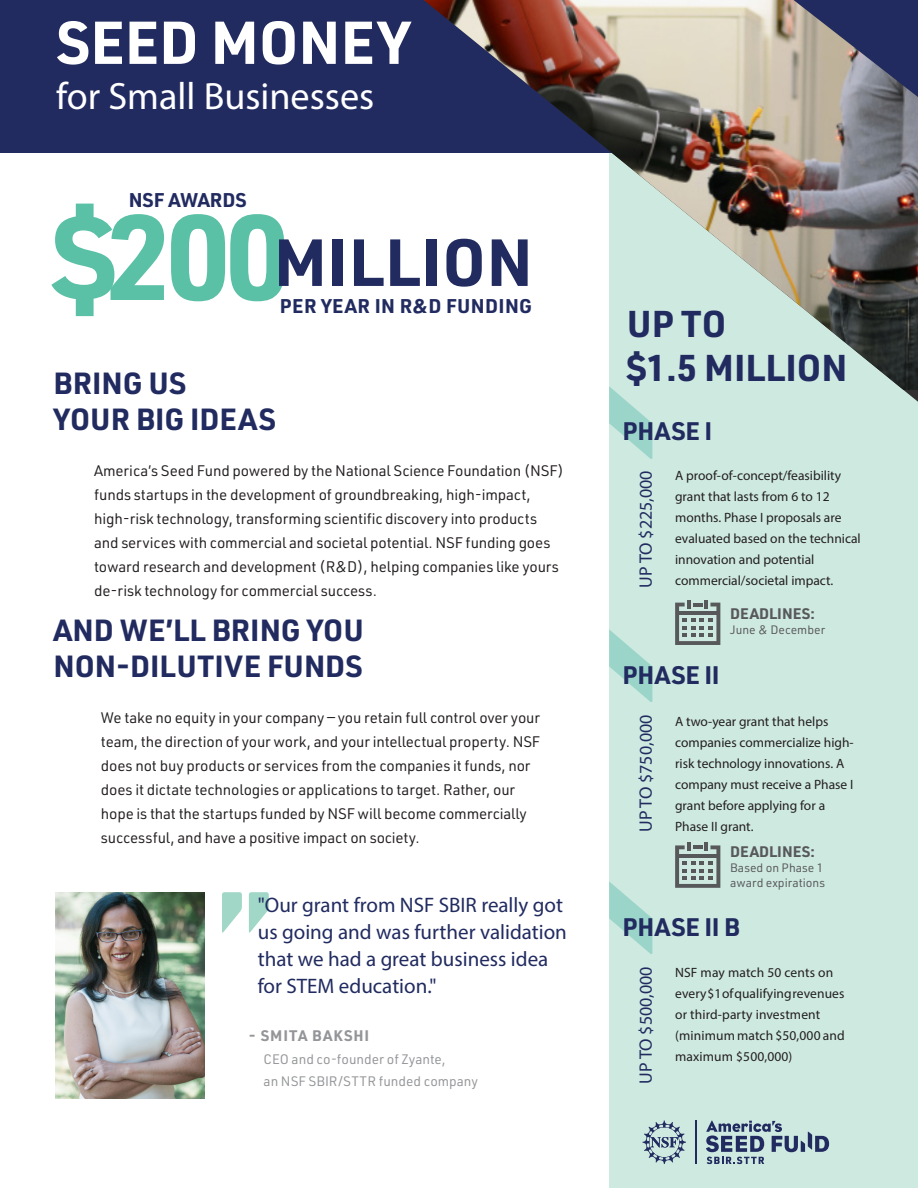
<style>
.page{position:relative;width:918px;height:1188px;background:#fff}
.page>*{position:absolute;margin:0;border:0;box-sizing:border-box;transform-origin:0 0}
.t1{font:700 118.5px "URWDIN";color:#5ac1a6}
.t2{font:700 65.1px "URWDIN";letter-spacing:.01em;color:#212b60}
.t3{font:700 59.25px "URWDIN";color:#fff}
.t4{font:38.25px "Myriad Pro";color:#fff}
.t5{font:700 36.6px "URWDIN";color:#212b60}
.t6{font:700 30px/36px "URWDIN";color:#212b60}
.t7{font:700 24.9px "URWDIN";color:#212b60}
.t8{font:21px/27px "Myriad Pro";color:#212b60}
.t9{font:700 19.5px "URWDIN";letter-spacing:.02em;color:#212b60}
.t10{font:700 19.5px "URWDIN";color:#212b60}
.t11{font:18px "Myriad Pro";color:#212b60}
.t12{font:15px/24px "URWDIN";letter-spacing:-.01em;color:#231f20}
.t13{font:700 15px "URWDIN";color:#57585a}
.t14{font:700 15px "URWDIN";letter-spacing:.06em;color:#939598}
.t15{font:13.5px/21px "Myriad Pro";color:#231f20}
.t16{font:13.5px "URWDIN";color:#939598}
.t17{font:12px/15px "URWDIN";color:#57585a}
</style>
<div class="page">
<div style="left:609px;top:0;width:309px;height:1188px;background:#cee9e0"></div>
<svg style="left:675px;top:843px;width:45px;height:45px"></svg>
<svg style="left:222px;top:892px;width:20px;height:41px"></svg>
<svg style="left:249px;top:892px;width:20px;height:41px"></svg>
<svg style="left:675px;top:600px;width:45px;height:45px"></svg>
<div style="left:0;top:0;width:918px;height:152px;background:#212b60"></div>
<img style="left:424px;top:0;width:494px;height:390px">
<img style="left:55px;top:892px;width:150px;height:206px">
<svg style="left:609px;top:386px;width:43px;height:73px"></svg>
<svg style="left:609px;top:629px;width:43px;height:73px"></svg>
<svg style="left:609px;top:881px;width:43px;height:73px"></svg>
<svg style="left:706px;top:1120px;width:123px;height:44px"></svg>
<hr style="left:695px;top:1120px;width:1px;height:44px;background:#212b60">
<svg style="left:643px;top:1121px;width:43px;height:43px"></svg>
<p class="t3" style="left:56px;top:2px;width:355px">SEED MONEY</p>
<p class="t4" style="left:56px;top:72px;width:319px">for Small Businesses</p>
<p class="t10" style="left:129px;top:187px;width:120px">NSF AWARDS</p>
<p class="t1" style="left:52px;top:176px;width:238px">$200</p>
<p class="t2" style="left:274px;top:218px;width:260px">MILLION</p>
<p class="t9" style="left:280px;top:293px;width:254px">PER YEAR IN R&amp;D FUNDING</p>
<p class="t6" style="left:54px;top:364px;width:134px">BRING US</p>
<p class="t6" style="left:54px;top:400px;width:224px">YOUR BIG IDEAS</p>
<p class="t12" style="left:94px;top:458px;width:471px">America’s Seed Fund powered by the National Science Foundation (NSF) funds startups in the development of groundbreaking, high-impact, high-risk technology, transforming scientific discovery into products and services with commercial and societal potential. NSF funding goes toward research and development (R&amp;D), helping companies like yours de-risk technology for commercial success.</p>
<p class="t6" style="left:54px;top:611px;width:312px">AND WE’LL BRING YOU<br>NON-DILUTIVE FUNDS</p>
<p class="t12" style="left:101px;top:705px;width:441px">We take no equity in your company — you retain full control over your team, the direction of your work, and your intellectual property. NSF does not buy products or services from the companies it funds, nor does it dictate technologies or applications to target. Rather, our hope is that the startups funded by NSF will become commercially successful, and have a positive impact on society.</p>
<p class="t8" style="left:258px;top:891px;width:311px">"Our grant from NSF SBIR really got us going and was further validation that we had a great business idea for STEM education."</p>
<p class="t14" style="left:249px;top:1025px;width:122px">- SMITA BAKSHI</p>
<p class="t16" style="left:264px;top:1050px;width:184px">CEO and co-founder of Zyante,</p>
<p class="t16" style="left:264px;top:1072px;width:216px">an NSF SBIR/STTR funded company</p>
<p class="t5" style="left:627px;top:299px;width:101px">UP TO</p>
<p class="t5" style="left:627px;top:343px;width:222px">$1.5 MILLION</p>
<p class="t7" style="left:622px;top:414px;width:91px">PHASE I</p>
<p class="t11" style="left:635px;top:588px;width:119px;rotate:-90deg">UP TO $225,000</p>
<p class="t15" style="left:675px;top:465px;width:187px">A proof-of-concept/feasibility grant that lasts from 6 to 12 months. Phase I proposals are evaluated based on the technical innovation and potential commercial/societal impact.</p>
<p class="t13" style="left:730px;top:603px;width:86px">DEADLINES:</p>
<p class="t17" style="left:730px;top:622px;width:96px">June &amp; December</p>
<p class="t7" style="left:622px;top:658px;width:99px">PHASE II</p>
<p class="t11" style="left:635px;top:832px;width:119px;rotate:-90deg">UP TO $750,000</p>
<p class="t15" style="left:675px;top:710px;width:180px">A two-year grant that helps companies commercialize high&shy;risk technology innovations. A company must receive a Phase I grant before applying for a</p>
<p class="t15" style="left:675px;top:815px;width:80px">Phase II grant.</p>
<p class="t13" style="left:730px;top:841px;width:86px">DEADLINES:</p>
<p class="t17" style="left:730px;top:860px;width:96px">Based on Phase 1 award expirations</p>
<p class="t7" style="left:622px;top:910px;width:119px">PHASE II B</p>
<p class="t11" style="left:635px;top:1084px;width:119px;rotate:-90deg">UP TO $500,000</p>
<p class="t15" style="left:675px;top:962px;width:171px">NSF may match 50 cents on every $1 of qualifying revenues or third-party investment (minimum match $50,000 and maximum $500,000)</p>
</div>
